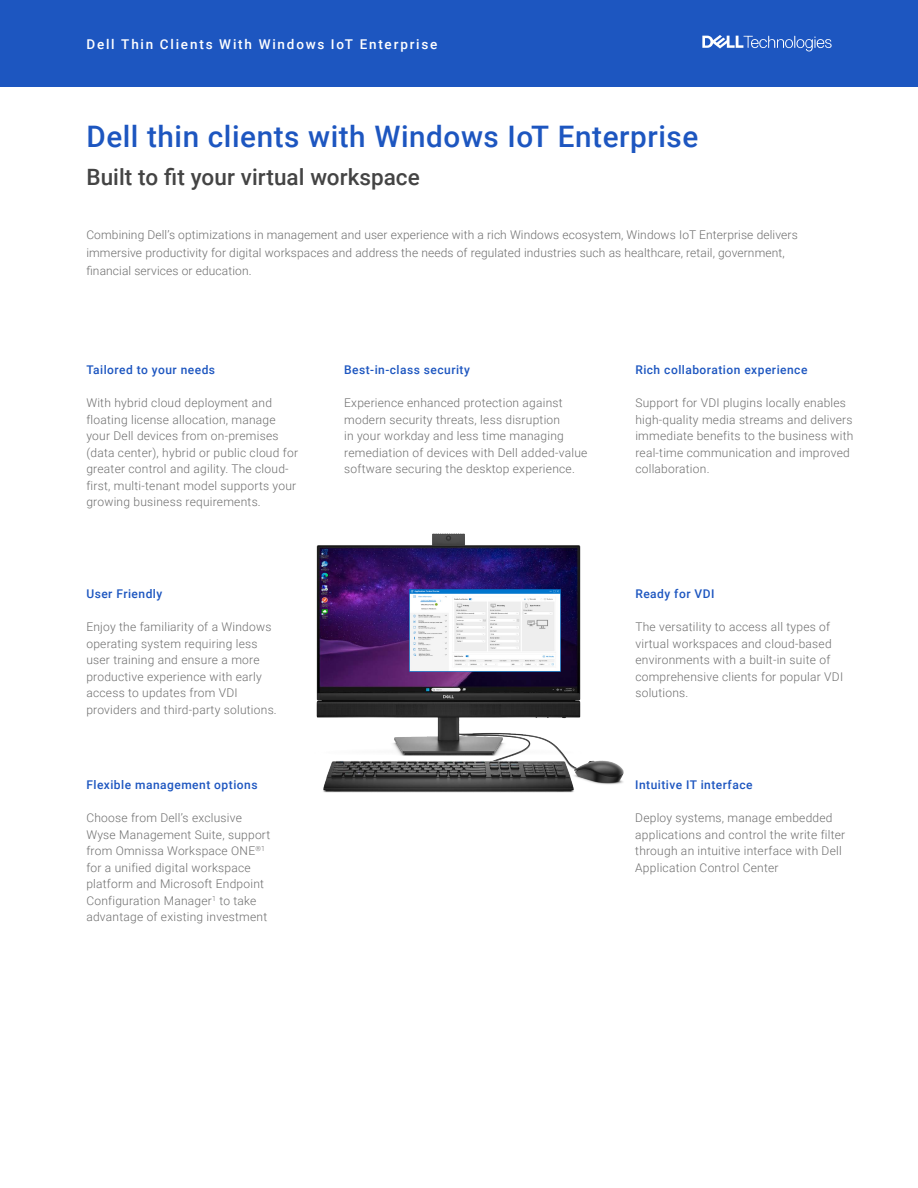
<style>
.page{position:relative;width:918px;height:1188px;background:#fff}
.page>*{position:absolute;margin:0;border:0;box-sizing:border-box;transform-origin:0 0}
.Paragraph_Style_3{font:500 29.7px "Roboto";letter-spacing:.02em;color:#1d56c0}
.Paragraph_Style_3-2{font:500 22.5px "Roboto";color:#444}
.Dell_Thin_Clients_With_Windows_IoT_Enter{font:500 13.5px "Roboto";letter-spacing:.135em;color:#fff}
.Paragraph_Style_3-3{font:300 12px/18px "Roboto";letter-spacing:.01em;color:#6e6e6e}
.Paragraph_Style_4{font:300 12px/16.5px "Roboto";letter-spacing:.02em;color:#6e6e6e}
.Paragraph_Style_9{font:300 12px/16.5px "Roboto";letter-spacing:.02em;color:#6e6e6e}
.Paragraph_Style_5{font:300 12px/16.5px "Roboto";letter-spacing:.02em;color:#6e6e6e}
.Paragraph_Style_10{font:300 12px/16.5px "Roboto";letter-spacing:.02em;color:#6e6e6e}
.Paragraph_Style_6{font:300 12px/16.5px "Roboto";letter-spacing:.02em;color:#6e6e6e}
.Paragraph_Style_7{font:300 12px/16.5px "Roboto";letter-spacing:.02em;color:#6e6e6e}
.Paragraph_Style_8{font:300 12px/16.5px "Roboto";letter-spacing:.02em;color:#6e6e6e}
.Paragraph_Style_6-2{font:500 12px "Roboto";letter-spacing:.04em;color:#1d56c0}
.Paragraph_Style_9-2{font:500 12px "Roboto";letter-spacing:.04em;color:#1d56c0}
.Paragraph_Style_5-2{font:500 12px "Roboto";letter-spacing:.04em;color:#1d56c0}
.Paragraph_Style_8-2{font:500 12px "Roboto";letter-spacing:.04em;color:#1d56c0}
.Paragraph_Style_4-2{font:500 12px "Roboto";letter-spacing:.04em;color:#1d56c0}
.Paragraph_Style_10-2{font:500 12px "Roboto";letter-spacing:.04em;color:#1d56c0}
.Paragraph_Style_7-2{font:500 12px "Roboto";letter-spacing:.04em;color:#1d56c0}
</style>
<div class="page">
<div style="left:0;top:0;width:918px;height:86px;background:#1d56c0"></div>
<svg style="left:702px;top:35px;width:130px;height:16px"></svg>
<img style="left:316px;top:533px;width:308px;height:260px">
<img style="left:409px;top:589px;width:151px;height:83px">
<p class="Dell_Thin_Clients_With_Windows_IoT_Enter" style="left:86px;top:35px;width:353px">Dell Thin Clients With Windows IoT Enterprise</p>
<p class="Paragraph_Style_3" style="left:86px;top:116px;width:614px">Dell thin clients with Windows IoT Enterprise</p>
<p class="Paragraph_Style_3-2" style="left:86px;top:161px;width:335px">Built to fit your virtual workspace</p>
<p class="Paragraph_Style_3-3" style="left:86px;top:225px;width:713px">Combining Dell’s optimizations in management and user experience with a rich Windows ecosystem, Windows IoT Enterprise delivers immersive productivity for digital workspaces and address the needs of regulated industries such as healthcare, retail, government, financial services or education.</p>
<p class="Paragraph_Style_4-2" style="left:86px;top:362px;width:130px">Tailored to your needs</p>
<p class="Paragraph_Style_4" style="left:86px;top:394px;width:213px">With hybrid cloud deployment and floating license allocation, manage your Dell devices from on-premises (data center), hybrid or public cloud for greater control and agility. The cloud&shy;first, multi-tenant model supports your growing business requirements.</p>
<p class="Paragraph_Style_10-2" style="left:86px;top:586px;width:77px">User Friendly</p>
<p class="Paragraph_Style_10" style="left:86px;top:618px;width:187px">Enjoy the familiarity of a Windows</p>
<p class="Paragraph_Style_10" style="left:86px;top:635px;width:192px">operating system requiring less user training and ensure a more productive experience with early access to updates from VDI providers and third-party solutions.</p>
<p class="Paragraph_Style_9-2" style="left:86px;top:777px;width:173px">Flexible management options</p>
<p class="Paragraph_Style_9" style="left:86px;top:809px;width:186px">Choose from Dell’s exclusive<br>Wyse Management Suite, support from Omnissa Workspace ONE<sup>®1 </sup>for a unified digital workspace platform and Microsoft Endpoint<br>Configuration Manager<sup>1</sup> to take advantage of existing investment</p>
<p class="Paragraph_Style_5-2" style="left:344px;top:362px;width:127px">Best-in-class security</p>
<p class="Paragraph_Style_5" style="left:344px;top:394px;width:245px">Experience enhanced protection against modern security threats, less disruption<br>in your workday and less time managing remediation of devices with Dell added-value software securing the desktop experience.</p>
<p class="Paragraph_Style_6-2" style="left:635px;top:362px;width:174px">Rich collaboration experience</p>
<p class="Paragraph_Style_6" style="left:635px;top:394px;width:220px">Support for VDI plugins locally enables high-quality media streams and delivers immediate benefits to the business with real-time communication and improved collaboration.</p>
<p class="Paragraph_Style_7-2" style="left:635px;top:586px;width:81px">Ready for VDI</p>
<p class="Paragraph_Style_7" style="left:635px;top:618px;width:209px">The versatility to access all types of virtual workspaces and cloud-based environments with a built-in suite of comprehensive clients for popular VDI solutions.</p>
<p class="Paragraph_Style_8-2" style="left:635px;top:777px;width:119px">Intuitive IT interface</p>
<p class="Paragraph_Style_8" style="left:635px;top:809px;width:212px">Deploy systems, manage embedded applications and control the write filter through an intuitive interface with Dell Application Control Center</p>
</div>
